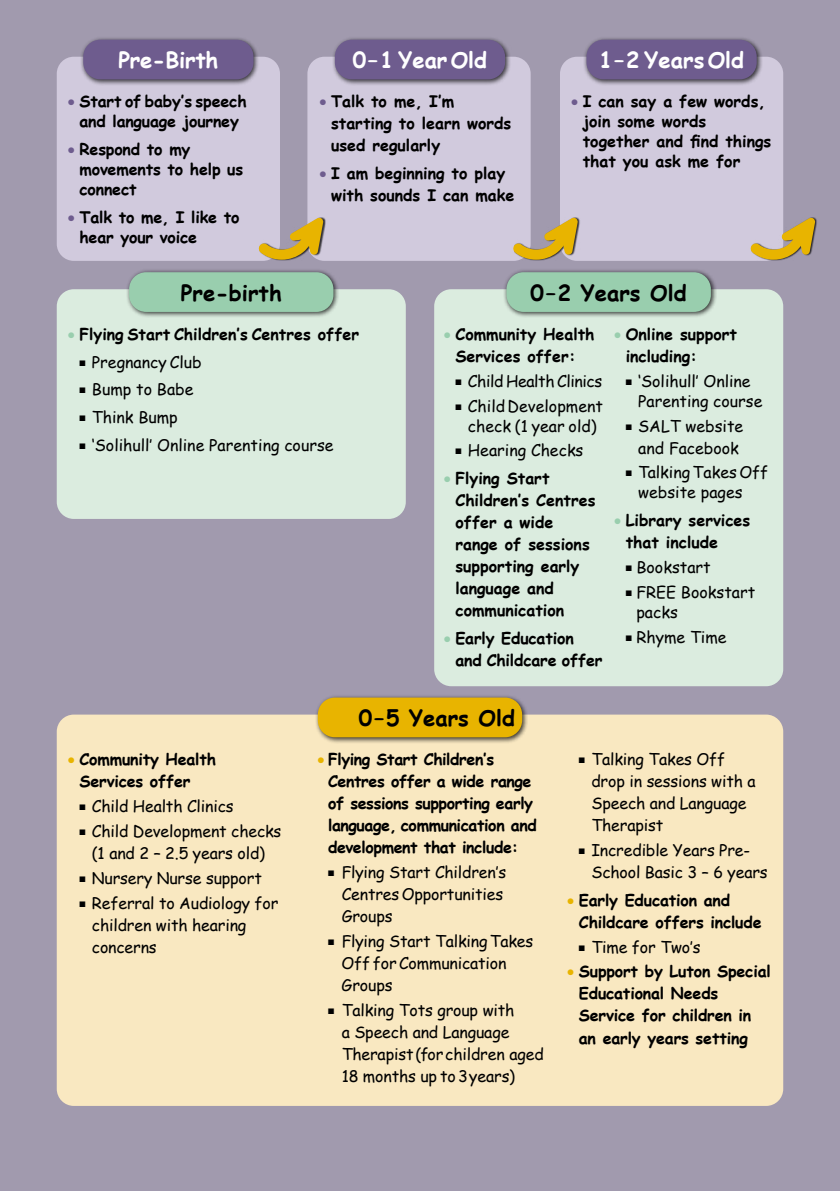
<style>
.page{position:relative;width:840px;height:1191px;background:#fff}
.page>*{position:absolute;margin:0;border:0;box-sizing:border-box;transform-origin:0 0}
.t1{font:700 22px "Comic Sans MS";color:#000}
.t2{font:700 22px "Comic Sans MS";color:#fff}
.t3{font:700 16px/22px "Comic Sans MS";letter-spacing:-.01em;color:#000}
.t4{font:16px/22px "Comic Sans MS";letter-spacing:-.01em;color:#000}
.s1{color:#6e5c8e}
.s2{color:#99ceae}
.s3{color:#e8b400}
</style>
<div class="page">
<div style="left:0;top:0;width:839px;height:1191px;background:#a19aae"></div>
<div style="left:57px;top:57px;width:223px;height:204px;background:#d1cadd;border-radius:17px"></div>
<div style="left:307px;top:57px;width:223px;height:204px;background:#d1cadd;border-radius:17px"></div>
<div style="left:559px;top:57px;width:223px;height:204px;background:#d1cadd;border-radius:17px"></div>
<div style="left:434px;top:289px;width:348px;height:397px;background:#dbecdf;border-radius:17px"></div>
<div style="left:57px;top:289px;width:348px;height:230px;background:#dbecdf;border-radius:17px"></div>
<div style="left:57px;top:714px;width:725px;height:392px;background:#f9e8c1;border-radius:17px"></div>
<div style="left:503px;top:269px;width:213px;height:49px;background:#000;opacity:.75"></div>
<div style="left:506px;top:272px;width:204px;height:40px;background:#99ceae;border-radius:17px"></div>
<div style="left:126px;top:269px;width:213px;height:49px;background:#000;opacity:.75"></div>
<div style="left:129px;top:272px;width:204px;height:40px;background:#99ceae;border-radius:17px"></div>
<div style="left:314px;top:694px;width:214px;height:49px;background:#000;opacity:.75"></div>
<div style="left:317px;top:697px;width:205px;height:40px;background:#e8b400;border-radius:17px"></div>
<div style="left:80px;top:36px;width:179px;height:50px;background:#000;opacity:.75"></div>
<div style="left:83px;top:40px;width:170px;height:39px;background:#6e5c8e;border-radius:17px"></div>
<div style="left:331px;top:36px;width:180px;height:50px;background:#000;opacity:.75"></div>
<div style="left:334px;top:40px;width:171px;height:39px;background:#6e5c8e;border-radius:17px"></div>
<div style="left:583px;top:36px;width:179px;height:50px;background:#000;opacity:.75"></div>
<div style="left:586px;top:40px;width:170px;height:39px;background:#6e5c8e;border-radius:17px"></div>
<div style="left:259px;top:217px;width:66px;height:44px;background:#000;opacity:.75"></div>
<svg style="left:259px;top:218px;width:64px;height:42px"></svg>
<div style="left:513px;top:217px;width:67px;height:44px;background:#000;opacity:.75"></div>
<svg style="left:513px;top:218px;width:64px;height:42px"></svg>
<div style="left:750px;top:217px;width:67px;height:44px;background:#000;opacity:.75"></div>
<svg style="left:750px;top:218px;width:64px;height:42px"></svg>
<h1 class="t2" style="left:118px;top:44px;width:101px">Pre-Birth</h1>
<p class="t3" style="left:68px;top:91px;width:180px;line-height:20px;text-align:center"><span class="s1">●</span> Start of baby’s speech and language journey</p>
<p class="t3" style="left:79px;top:139px;width:165px;line-height:20px;text-indent:-11px"><span class="s1">●</span> Respond to my movements to help us connect</p>
<p class="t3" style="left:79px;top:206px;width:161px;line-height:20px;text-indent:-11px"><span class="s1">●</span> Talk to me, I like to hear your voice</p>
<h1 class="t2" style="left:352px;top:44px;width:136px">0–1 Year Old</h1>
<p class="t3" style="left:331px;top:90px;width:182px;text-indent:-11px"><span class="s1">●</span> Talk to me, I’m starting to learn words used regularly</p>
<p class="t3" style="left:331px;top:162px;width:185px;text-indent:-11px"><span class="s1">●</span> I am beginning to play with sounds I can make</p>
<h1 class="t2" style="left:598px;top:44px;width:147px">1 – 2 Years Old</h1>
<p class="t3" style="left:582px;top:91px;width:190px;line-height:20px;text-indent:-11px"><span class="s1">●</span> I can say a few words, join some words together and find things that you ask me for</p>
<h1 class="t1" style="left:181px;top:276px;width:102px">Pre-birth</h1>
<p class="t3" style="left:68px;top:322px;width:292px"><span class="s2">●</span> Flying Start Children’s Centres offer</p>
<p class="t4" style="left:79px;top:350px;width:124px">■ Pregnancy Club</p>
<p class="t4" style="left:79px;top:378px;width:115px">■ Bump to Babe</p>
<p class="t4" style="left:79px;top:405px;width:100px">■ Think Bump</p>
<p class="t4" style="left:79px;top:433px;width:255px">■ ‘Solihull’ Online Parenting course</p>
<h1 class="t1" style="left:530px;top:276px;width:158px">0–2 Years Old</h1>
<p class="t3" style="left:444px;top:322px;width:152px;text-align:center"><span class="s2">●</span> Community Health<br>Services offer:</p>
<p class="t4" style="left:455px;top:369px;width:148px">■ Child Health Clinics</p>
<p class="t4" style="left:455px;top:395px;width:149px;line-height:20px;text-align:center">■ Child Development check (1 year old)</p>
<p class="t4" style="left:455px;top:439px;width:129px">■ Hearing Checks</p>
<p class="t3" style="left:455px;top:467px;width:141px;text-indent:-11px"><span class="s2">●</span> Flying Start<br>Children’s Centres offer a wide range of sessions supporting early language and communication</p>
<p class="t3" style="left:455px;top:626px;width:148px;text-indent:-11px"><span class="s2">●</span> Early Education and Childcare offer</p>
<p class="t3" style="left:625px;top:322px;width:113px;text-indent:-11px"><span class="s2">●</span> Online support including:</p>
<p class="t4" style="left:638px;top:370px;width:126px;line-height:20px;text-indent:-12px">■ ‘Solihull’ Online<br>Parenting course</p>
<p class="t4" style="left:625px;top:414px;width:119px;text-align:center">■ SALT website and Facebook</p>
<p class="t4" style="left:638px;top:462px;width:132px;line-height:20px;text-indent:-12px">■ Talking Takes Off website pages</p>
<p class="t3" style="left:625px;top:509px;width:126px;text-indent:-11px"><span class="s2">●</span> Library services that include</p>
<p class="t4" style="left:625px;top:555px;width:86px">■ Bookstart</p>
<p class="t4" style="left:636px;top:581px;width:120px;line-height:20px;text-indent:-11px">■ FREE Bookstart packs</p>
<p class="t4" style="left:625px;top:625px;width:102px">■ Rhyme Time</p>
<p class="t3" style="left:79px;top:748px;width:138px;text-indent:-11px"><span class="s3">●</span> Community Health<br>Services offer</p>
<p class="t4" style="left:79px;top:794px;width:155px">■ Child Health Clinics</p>
<p class="t4" style="left:79px;top:819px;width:203px;text-align:center">■ Child Development checks (1 and 2 – 2.5 years old)</p>
<p class="t4" style="left:79px;top:866px;width:184px">■ Nursery Nurse support</p>
<p class="t4" style="left:92px;top:891px;width:188px;text-indent:-12px">■ Referral to Audiology for children with hearing concerns</p>
<h1 class="t1" style="left:359px;top:702px;width:158px">0–5 Years Old</h1>
<p class="t3" style="left:328px;top:748px;width:210px;text-indent:-10px"><span class="s3">●</span> Flying Start Children’s<br>Centres offer a wide range of sessions supporting early language, communication and development that include:</p>
<p class="t4" style="left:341px;top:860px;width:166px;text-indent:-14px">■ Flying Start Children’s<br>Centres Opportunities<br>Groups</p>
<p class="t4" style="left:341px;top:929px;width:193px;text-indent:-14px">■ Flying Start Talking Takes<br>Off for Communication<br>Groups</p>
<p class="t4" style="left:341px;top:998px;width:204px;text-indent:-14px">■ Talking Tots group with<br>a Speech and Language<br>Therapist (for children aged<br>18 months up to 3 years)</p>
<p class="t4" style="left:591px;top:748px;width:166px;text-indent:-12px">■ Talking Takes Off drop in sessions with a<br>Speech and Language<br>Therapist</p>
<p class="t4" style="left:591px;top:838px;width:178px;text-indent:-12px">■ Incredible Years Pre-<br>School Basic 3 – 6 years</p>
<p class="t3" style="left:578px;top:888px;width:184px;text-indent:-11px"><span class="s3">●</span> Early Education and<br>Childcare offers include</p>
<p class="t4" style="left:578px;top:935px;width:123px">■ Time for Two’s</p>
<p class="t3" style="left:578px;top:960px;width:193px;text-indent:-11px"><span class="s3">●</span> Support by Luton Special<br>Educational Needs<br>Service for children in an early years setting</p>
</div>
